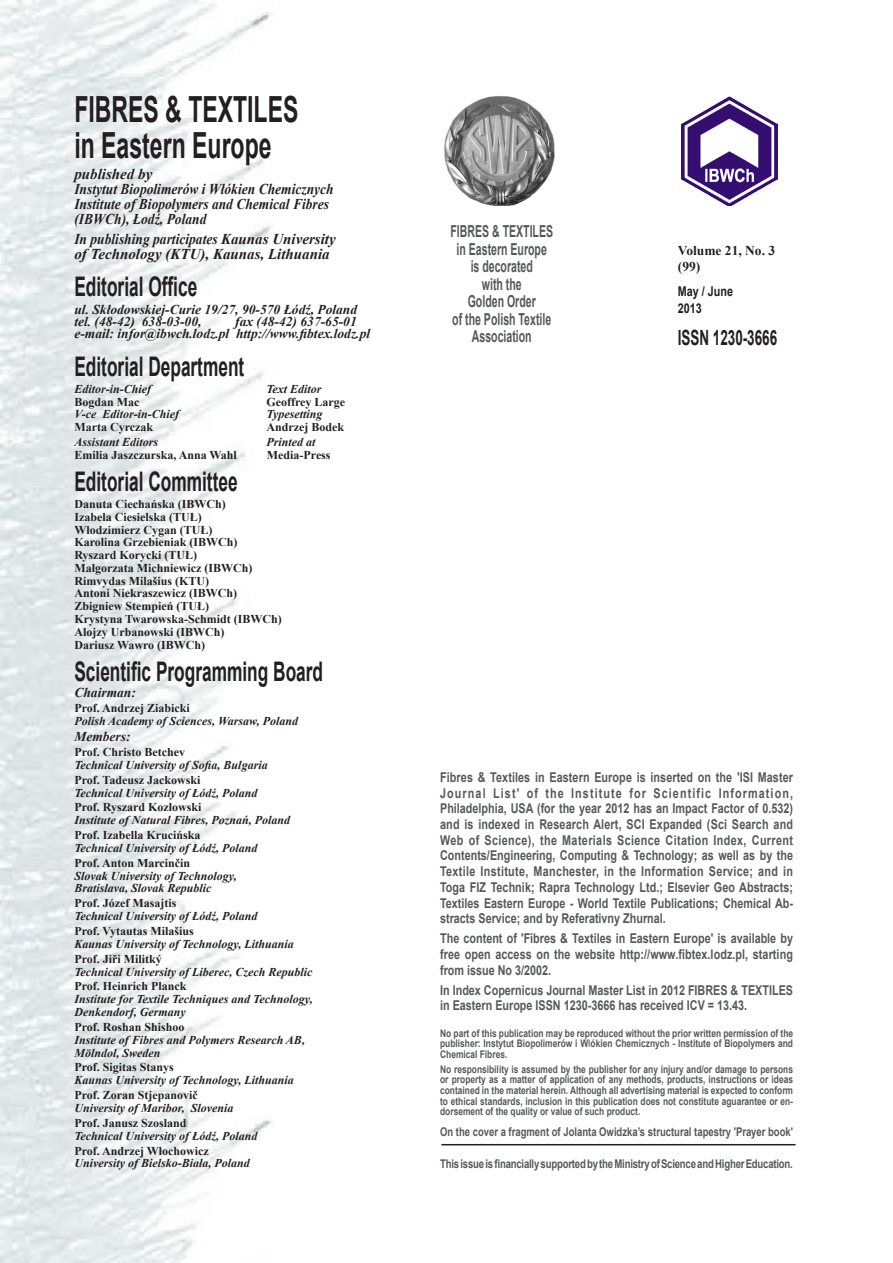
<style>
.page{position:relative;width:893px;height:1263px;background:#fff}
.page>*{position:absolute;margin:0;border:0;box-sizing:border-box;transform-origin:0 0}
.t1{font:700 36px "Arial";color:#231f20;scale:.64 1}
.t2{font:700 27px "Arial";color:#231f20;scale:.64 1}
.t3{font:700 21px "Arial";color:#231f20;scale:.64 1}
.t4{font:700 16.5px "Arial";color:#57585a;scale:.64 1}
.t5{font:italic 700 15px "Times New Roman";color:#231f20;scale:.9 1}
.t6{font:italic 700 15px "Times New Roman";color:#231f20}
.t7{font:700 13.5px/15.8px "Arial";letter-spacing:.005em;color:#57585a;scale:.8 1}
.t8{font:italic 700 13.5px "Times New Roman";color:#231f20}
.t9{font:700 13.5px "Arial";letter-spacing:.03em;color:#57585a;scale:.8 1}
.t10{font:700 13.5px "Arial";letter-spacing:.035em;color:#57585a;scale:.8 1}
.t11{font:700 13.5px "Arial";letter-spacing:.1em;color:#57585a;scale:.8 1}
.t12{font:700 13.5px "Times New Roman";color:#231f20}
.t13{font:700 13.5px "Arial";color:#231f20;scale:.8 1}
.t14{font:italic 700 12px "Times New Roman";color:#231f20}
.t15{font:700 12px "Times New Roman";color:#231f20}
.t16{font:700 12px "Arial";letter-spacing:-.02em;color:#57585a;scale:.8 1}
.t17{font:700 12px "Arial";color:#57585a;scale:.79 1}
.t18{font:700 10.5px/10.6px "Arial";color:#57585a;text-align:justify;scale:.8 1}
.s1{color:#808285}
</style>
<div class="page">
<img style="left:0;top:0;width:273px;height:1263px">
<hr style="left:441px;top:1144px;width:355px;height:1px;background:#231f20">
<img style="left:444px;top:96px;width:111px;height:110px">
<img style="left:681px;top:96px;width:97px;height:110px">
<p class="t1" style="left:74px;top:86px;width:352px">FIBRES &amp; TEXTILES</p>
<p class="t1" style="left:74px;top:122px;width:310px">in Eastern Europe</p>
<p class="t6" style="left:74px;top:164px;width:79px">published by</p>
<p class="t5" style="left:74px;top:179px;width:290px">Instytut Biopolimerów i Włókien Chemicznych</p>
<p class="t5" style="left:74px;top:194px;width:284px">Institute of Biopolymers and Chemical Fibres</p>
<p class="t5" style="left:74px;top:209px;width:148px">(IBWCh), Łodź, Poland</p>
<p class="t5" style="left:74px;top:228px;width:292px">In publishing participates Kaunas University</p>
<p class="t6" style="left:74px;top:243px;width:257px">of Technology (KTU), Kaunas, Lithuania</p>
<p class="t2" style="left:74px;top:269px;width:194px">Editorial Office</p>
<p class="t8" style="left:74px;top:300px;width:284px">ul. Skłodowskiej-Curie 19/27, 90-570 Łódź, Poland</p>
<p class="t8" style="left:74px;top:312px;width:129px">tel. (48-42) 638-03-00,</p>
<p class="t8" style="left:235px;top:312px;width:123px">fax (48-42) 637-65-01</p>
<p class="t8" style="left:74px;top:324px;width:297px">e-mail: infor@ibwch.lodz.pl http://www.fibtex.lodz.pl</p>
<p class="t2" style="left:74px;top:348px;width:267px">Editorial Department</p>
<p class="t14" style="left:74px;top:380px;width:78px">Editor-in-Chief</p>
<p class="t14" style="left:266px;top:380px;width:57px">Text Editor</p>
<p class="t15" style="left:74px;top:393px;width:67px">Bogdan Mac</p>
<p class="t15" style="left:266px;top:393px;width:80px">Geoffrey Large</p>
<p class="t14" style="left:74px;top:406px;width:106px">V-ce Editor-in-Chief</p>
<p class="t14" style="left:266px;top:406px;width:58px">Typesetting</p>
<p class="t15" style="left:74px;top:419px;width:80px">Marta Cyrczak</p>
<p class="t15" style="left:266px;top:419px;width:79px">Andrzej Bodek</p>
<p class="t14" style="left:74px;top:434px;width:85px">Assistant Editors</p>
<p class="t14" style="left:266px;top:434px;width:51px">Printed at</p>
<p class="t15" style="left:74px;top:447px;width:164px">Emilia Jaszczurska, Anna Wahl</p>
<p class="t15" style="left:267px;top:447px;width:65px">Media-Press</p>
<p class="t2" style="left:74px;top:464px;width:257px">Editorial Committee</p>
<p class="t15" style="left:74px;top:496px;width:153px">Danuta Ciechańska (IBWCh)</p>
<p class="t15" style="left:74px;top:508px;width:129px">Izabela Ciesielska (TUŁ)</p>
<p class="t15" style="left:74px;top:521px;width:139px">Włodzimierz Cygan (TUŁ)</p>
<p class="t15" style="left:74px;top:534px;width:165px">Karolina Grzebieniak (IBWCh)</p>
<p class="t15" style="left:74px;top:547px;width:124px">Ryszard Korycki (TUŁ)</p>
<p class="t15" style="left:74px;top:560px;width:179px">Małgorzata Michniewicz (IBWCh)</p>
<p class="t15" style="left:74px;top:572px;width:136px">Rimvydas Milašius (KTU)</p>
<p class="t15" style="left:74px;top:585px;width:164px">Antoni Niekraszewicz (IBWCh)</p>
<p class="t15" style="left:74px;top:598px;width:136px">Zbigniew Stempień (TUŁ)</p>
<p class="t15" style="left:74px;top:611px;width:209px">Krystyna Twarowska-Schmidt (IBWCh)</p>
<p class="t15" style="left:74px;top:623px;width:152px">Alojzy Urbanowski (IBWCh)</p>
<p class="t15" style="left:74px;top:636px;width:132px">Dariusz Wawro (IBWCh)</p>
<p class="t2" style="left:74px;top:653px;width:390px">Scientific Programming Board</p>
<p class="t8" style="left:74px;top:683px;width:63px">Chairman:</p>
<p class="t15" style="left:74px;top:700px;width:117px">Prof. Andrzej Ziabicki</p>
<p class="t14" style="left:74px;top:712px;width:225px">Polish Academy of Sciences, Warsaw, Poland</p>
<p class="t8" style="left:74px;top:727px;width:58px">Members:</p>
<p class="t15" style="left:74px;top:744px;width:112px">Prof. Christo Betchev</p>
<p class="t14" style="left:74px;top:756px;width:195px">Technical University of Sofia, Bulgaria</p>
<p class="t15" style="left:74px;top:771px;width:128px">Prof. Tadeusz Jackowski</p>
<p class="t14" style="left:74px;top:784px;width:185px">Technical University of Łódź, Poland</p>
<p class="t15" style="left:74px;top:799px;width:129px">Prof. Ryszard Kozłowski</p>
<p class="t14" style="left:74px;top:812px;width:217px">Institute of Natural Fibres, Poznań, Poland</p>
<p class="t15" style="left:74px;top:827px;width:128px">Prof. Izabella Krucińska</p>
<p class="t14" style="left:74px;top:839px;width:185px">Technical University of Łódź, Poland</p>
<p class="t15" style="left:74px;top:854px;width:117px">Prof. Anton Marcinčin</p>
<p class="t14" style="left:74px;top:867px;width:164px">Slovak University of Technology,</p>
<p class="t14" style="left:74px;top:880px;width:139px">Bratislava, Slovak Republic</p>
<p class="t15" style="left:74px;top:895px;width:104px">Prof. Józef Masajtis</p>
<p class="t14" style="left:74px;top:908px;width:185px">Technical University of Łódź, Poland</p>
<p class="t15" style="left:74px;top:923px;width:121px">Prof. Vytautas Milašius</p>
<p class="t14" style="left:74px;top:935px;width:221px">Kaunas University of Technology, Lithuania</p>
<p class="t15" style="left:74px;top:950px;width:89px">Prof. Jiři Militký</p>
<p class="t14" style="left:74px;top:963px;width:240px">Technical University of Liberec, Czech Republic</p>
<p class="t15" style="left:74px;top:978px;width:114px">Prof. Heinrich Planck</p>
<p class="t14" style="left:74px;top:991px;width:240px">Institute for Textile Techniques and Technology,</p>
<p class="t14" style="left:74px;top:1004px;width:113px">Denkendorf, Germany</p>
<p class="t15" style="left:74px;top:1018px;width:112px">Prof. Roshan Shishoo</p>
<p class="t14" style="left:74px;top:1031px;width:232px">Institute of Fibres and Polymers Research AB,</p>
<p class="t14" style="left:74px;top:1044px;width:88px">Mölndol, Sweden</p>
<p class="t15" style="left:74px;top:1059px;width:101px">Prof. Sigitas Stanys</p>
<p class="t14" style="left:74px;top:1072px;width:221px">Kaunas University of Technology, Lithuania</p>
<p class="t15" style="left:74px;top:1087px;width:125px">Prof. Zoran Stjepanovič</p>
<p class="t14" style="left:74px;top:1099px;width:161px">University of Maribor, Slovenia</p>
<p class="t15" style="left:74px;top:1114px;width:114px">Prof. Janusz Szosland</p>
<p class="t14" style="left:74px;top:1127px;width:185px">Technical University of Łódź, Poland</p>
<p class="t15" style="left:74px;top:1142px;width:136px">Prof. Andrzej Włochowicz</p>
<p class="t14" style="left:74px;top:1155px;width:177px">University of Bielsko-Biała, Poland</p>
<p class="t4" style="left:450px;top:221px;width:162px">FIBRES &amp; TEXTILES</p>
<p class="t4" style="left:457px;top:238px;width:143px">in Eastern Europe</p>
<p class="t4" style="left:471px;top:256px;width:99px">is decorated</p>
<p class="t4" style="left:482px;top:273px;width:64px">with the</p>
<p class="t4" style="left:468px;top:291px;width:108px">Golden Order</p>
<p class="t4" style="left:452px;top:308px;width:156px">of the Polish Textile</p>
<p class="t4" style="left:472px;top:326px;width:95px">Association</p>
<p class="t12" style="left:678px;top:241px;width:99px">Volume 21, No. 3</p>
<p class="t12" style="left:678px;top:257px;width:24px">(99)</p>
<p class="t13" style="left:678px;top:282px;width:71px">May / June</p>
<p class="t13" style="left:678px;top:299px;width:32px">2013</p>
<p class="t3" style="left:678px;top:324px;width:157px">ISSN 1230-3666</p>
<p class="t7" style="left:440px;top:770px;width:443px">Fibres &amp; Textiles in Eastern Europe is inserted on the 'ISI Master</p>
<p class="t11" style="left:440px;top:784px;width:443px">Journal List' of the Institute for Scientific Information,</p>
<p class="t7" style="left:440px;top:801px;width:443px">Philadelphia, USA (for the year 2012 has an Impact Factor of 0.532)</p>
<p class="t7" style="left:440px;top:817px;width:443px">and is indexed in Research Alert, SCI Expanded (Sci Search and</p>
<p class="t10" style="left:440px;top:831px;width:443px">Web of Science), the Materials Science Citation Index, Current</p>
<p class="t7" style="left:440px;top:848px;width:443px">Contents/Engineering, Computing &amp; Technology; as well as by the</p>
<p class="t9" style="left:440px;top:862px;width:443px">Textile Institute, Manchester, in the Information Service; and in</p>
<p class="t7" style="left:440px;top:880px;width:443px">Toga FIZ Technik; Rapra Technology Ltd.; Elsevier Geo Abstracts;</p>
<p class="t7" style="left:440px;top:895px;width:443px">Textiles Eastern Europe - World Textile Publications; Chemical Ab&shy;stracts Service; and by Referativny Zhurnal.</p>
<p class="t7" style="left:440px;top:931px;width:443px;text-align:justify">The content of 'Fibres &amp; Textiles in Eastern Europe' is available by free open access on the website http://www.fibtex.lodz.pl, starting from issue No 3/2002.</p>
<p class="t7" style="left:440px;top:982px;width:443px">In Index Copernicus Journal Master List in 2012 FIBRES &amp; TEXTILES in Eastern Europe ISSN 1230-3666 has received ICV = 13.43.</p>
<p class="t18" style="left:440px;top:1028px;width:443px">No part of this publication may be reproduced without the prior written permission of the publisher: Instytut Biopolimerów i W<span class="s1">ł</span>ókien Chemicznych - Institute of Biopolymers and Chemical Fibres.</p>
<p class="t18" style="left:440px;top:1064px;width:443px">No responsibility is assumed by the publisher for any injury and/or damage to persons or property as a matter of application of any methods, products, instructions or ideas contained in the material herein. Although all advertising material is expected to conform to ethical standards, inclusion in this publication does not constitute aguarantee or en&shy;dorsement of the quality or value of such product.</p>
<p class="t17" style="left:440px;top:1124px;width:448px">On the cover a fragment of Jolanta Owidzka’s structural tapestry 'Prayer book'</p>
<p class="t16" style="left:440px;top:1156px;width:442px">This issue is financially supported by the Ministry of Science and Higher Education.</p>
</div>
